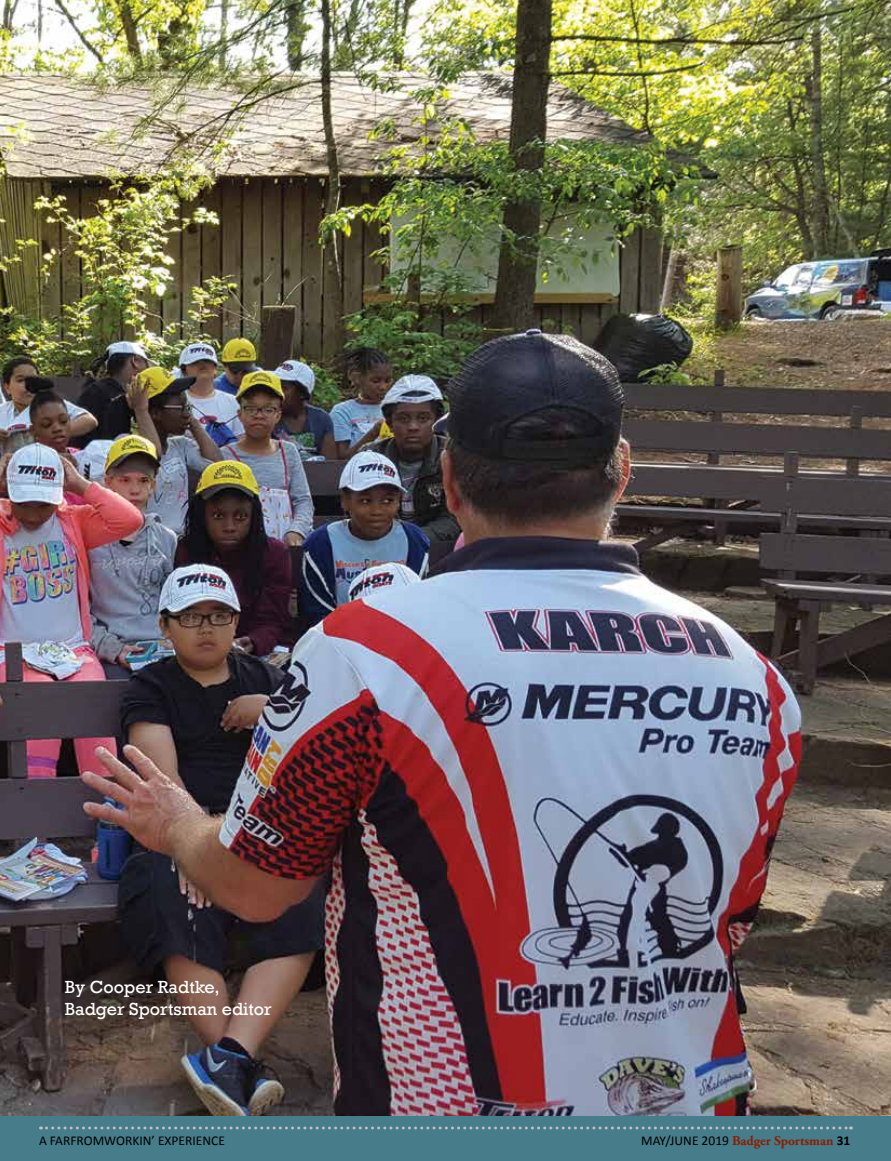
<style>
.page{position:relative;width:891px;height:1161px;background:#fff}
.page>*{position:absolute;margin:0;border:0;box-sizing:border-box;transform-origin:0 0}
.t1{font:18px/22.5px "Rockwell";color:#fff}
.t2{font:700 13.5px "Adobe Garamond Pro";color:#8a1f03}
.t3{font:13.5px "Calibri";color:#000}
.s1{font-family:"Calibri";font-weight:400;color:#000}
.s2{font-family:"Calibri";color:#000}
</style>
<div class="page">
<img style="left:0;top:0;width:891px;height:1116px">
<div style="left:0;top:1116px;width:891px;height:45px;background:#477c8a"></div>
<svg style="left:40px;top:1126px;width:811px;height:4px"></svg>
<p class="t1" style="left:65px;top:976px;width:209px">By Cooper Radtke,<br>Badger Sportsman editor</p>
<p class="t3" style="left:39px;top:1133px;width:188px">A FARFROMWORKIN’ EXPERIENCE</p>
<p class="t2" style="left:641px;top:1133px;width:211px"><span class="s1">MAY/JUNE 2019</span> Badger Sportsman <span class="s2">31</span></p>
</div>
